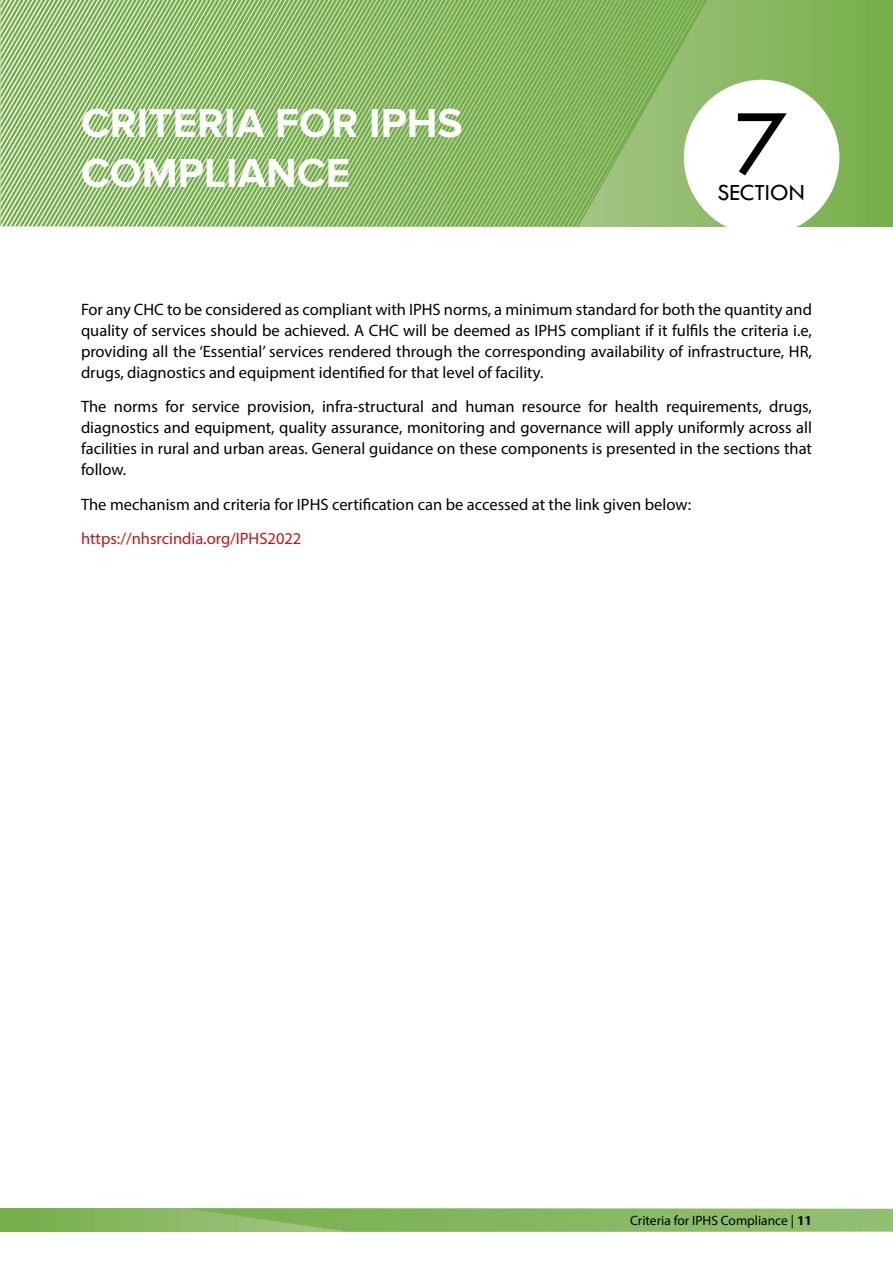
<style>
.page{position:relative;width:893px;height:1263px;background:#fff}
.page>*{position:absolute;margin:0;border:0;box-sizing:border-box;transform-origin:0 0}
.t1{font:95.1px "Tw Cen";color:#000}
.t2{font:700 42px/50.4px "Proxima Nova";color:#fff}
.t3{font:24px "Tw Cen";color:#000}
.t4{font:16.5px/21px "Myriad Pro";color:#000;text-align:justify}
.t5{font:16.5px "Myriad Pro";color:#c0151d}
.t6{font:13.5px "Myriad Pro";color:#000}
.s1{font-weight:700}
</style>
<div class="page">
<svg style="left:717px;top:0;width:176px;height:226px;background:#7fb356"></svg>
<svg style="left:1px;top:0;width:716px;height:226px;background:#92bf71"></svg>
<svg style="left:0;top:1209px;width:189px;height:22px;background:#81b458"></svg>
<svg style="left:189px;top:1209px;width:704px;height:22px;background:#87b963"></svg>
<div style="left:684px;top:80px;width:155px;height:155px;background:#fff;border-radius:50%"></div>
<h2 class="t2" style="left:81px;top:99px;width:381px">CRITERIA FOR IPHS<br>COMPLIANCE</h2>
<h1 class="t1" style="left:735px;top:85px;width:54px">7</h1>
<h3 class="t3" style="left:717px;top:178px;width:89px">SECTION</h3>
<p class="t4" style="left:81px;top:299px;width:732px">For any CHC to be considered as compliant with IPHS norms, a minimum standard for both the quantity and quality of services should be achieved. A CHC will be deemed as IPHS compliant if it fulfils the criteria i.e, providing all the ‘Essential’ services rendered through the corresponding availability of infrastructure, HR, drugs, diagnostics and equipment identified for that level of facility.</p>
<p class="t4" style="left:81px;top:396px;width:732px">The norms for service provision, infra-structural and human resource for health requirements, drugs, diagnostics and equipment, quality assurance, monitoring and governance will apply uniformly across all facilities in rural and urban areas. General guidance on these components is presented in the sections that follow.</p>
<p class="t4" style="left:81px;top:494px;width:612px">The mechanism and criteria for IPHS certification can be accessed at the link given below:</p>
<p class="t5" style="left:81px;top:529px;width:222px">https://nhsrcindia.org/IPHS2022</p>
<p class="t6" style="left:630px;top:1212px;width:183px">Criteria for IPHS Compliance | <span class="s1">11</span></p>
</div>
